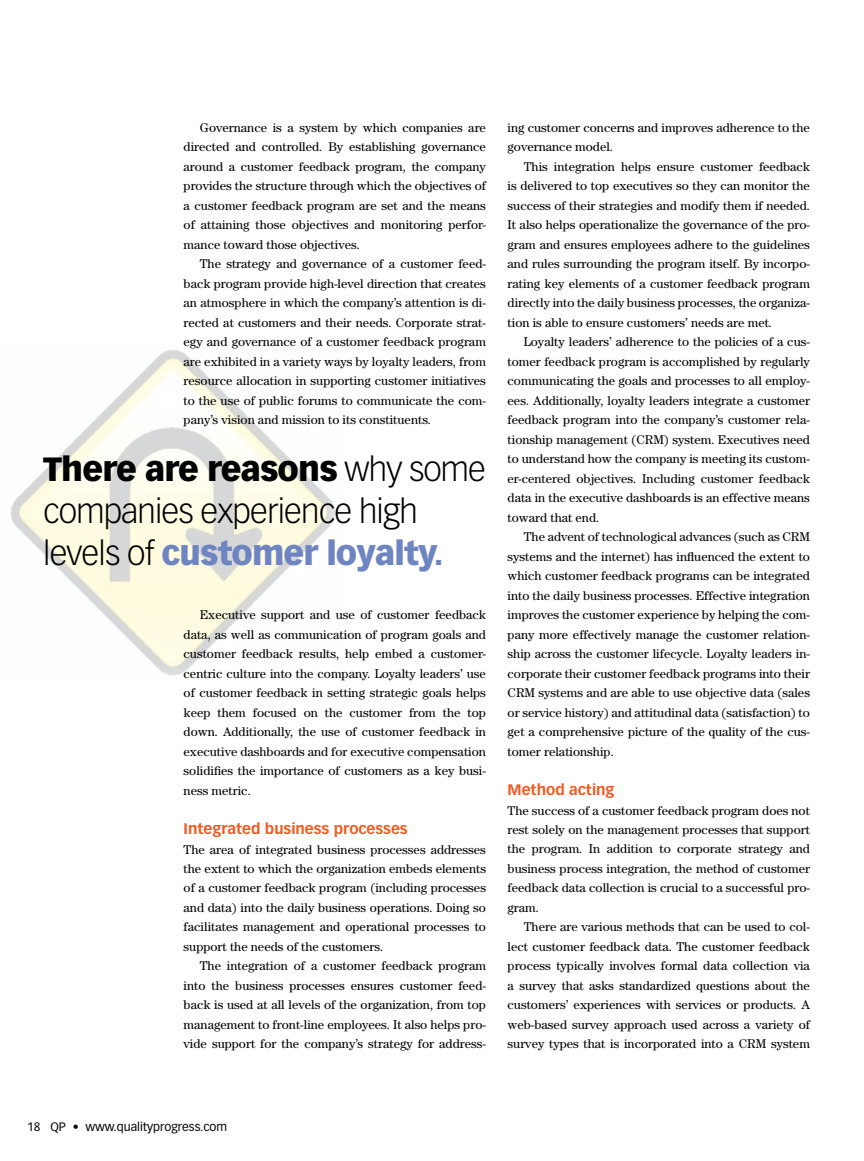
<style>
.page{position:relative;width:864px;height:1161px;background:#fff}
.page>*{position:absolute;margin:0;border:0;box-sizing:border-box;transform-origin:0 0}
.t1{font:300 33px/42px "Vectora LT Std";letter-spacing:-.025em;color:#000}
.t2{font:700 15px "Vectora LT Std";color:#f15a22}
.t3{font:12.75px/19.5px "Century Std";color:#000;text-align:justify}
.t4{font:12px "Vectora LT Std";color:#000}
.s1{font-weight:900}
.s2{font-weight:900;color:#6f85c2}
</style>
<div class="page">
<img style="left:10px;top:350px;width:326px;height:325px">
<p class="t3" style="left:184px;top:118px;width:304px;text-indent:16px">Governance is a system by which companies are directed and controlled. By establishing governance around a customer feedback program, the company provides the structure through which the objectives of a customer feedback program are set and the means of attaining those objectives and monitoring perfor&shy;mance toward those objectives.</p>
<p class="t3" style="left:184px;top:254px;width:304px;text-indent:16px">The strategy and governance of a customer feed&shy;back program provide high-level direction that creates an atmosphere in which the company’s attention is di&shy;rected at customers and their needs. Corporate strat&shy;egy and governance of a customer feedback program are exhibited in a variety ways by loyalty leaders, from resource allocation in supporting customer initiatives to the use of public forums to communicate the com&shy;pany’s vision and mission to its constituents.</p>
<h1 class="t1" style="left:43px;top:449px;width:444px"><span class="s1">There are reasons</span> why some companies experience high levels of <span class="s2">customer loyalty.</span></h1>
<p class="t3" style="left:184px;top:605px;width:304px;text-indent:16px">Executive support and use of customer feedback data, as well as communication of program goals and customer feedback results, help embed a customer&shy;centric culture into the company. Loyalty leaders’ use of customer feedback in setting strategic goals helps keep them focused on the customer from the top down. Additionally, the use of customer feedback in executive dashboards and for executive compensation solidifies the importance of customers as a key busi&shy;ness metric.</p>
<p class="t2" style="left:184px;top:820px;width:226px">Integrated business processes</p>
<p class="t3" style="left:184px;top:839px;width:304px">The area of integrated business processes addresses the extent to which the organization embeds elements of a customer feedback program (including processes and data) into the daily business operations. Doing so facilitates management and operational processes to support the needs of the customers.</p>
<p class="t3" style="left:184px;top:956px;width:304px;text-indent:16px">The integration of a customer feedback program into the business processes ensures customer feed&shy;back is used at all levels of the organization, from top management to front-line employees. It also helps pro&shy;vide support for the company’s strategy for address-</p>
<p class="t3" style="left:508px;top:118px;width:304px">ing customer concerns and improves adherence to the governance model.</p>
<p class="t3" style="left:508px;top:157px;width:304px;text-indent:16px">This integration helps ensure customer feedback is delivered to top executives so they can monitor the success of their strategies and modify them if needed.<br>It also helps operationalize the governance of the pro&shy;gram and ensures employees adhere to the guidelines and rules surrounding the program itself. By incorpo&shy;rating key elements of a customer feedback program directly into the daily business processes, the organiza&shy;tion is able to ensure customers’ needs are met.</p>
<p class="t3" style="left:508px;top:332px;width:304px;text-indent:16px">Loyalty leaders’ adherence to the policies of a cus&shy;tomer feedback program is accomplished by regularly communicating the goals and processes to all employ&shy;ees. Additionally, loyalty leaders integrate a customer feedback program into the company’s customer rela&shy;tionship management (CRM) system. Executives need to understand how the company is meeting its custom&shy;er-centered objectives. Including customer feedback data in the executive dashboards is an effective means toward that end.</p>
<p class="t3" style="left:508px;top:527px;width:304px;text-indent:16px">The advent of technological advances (such as CRM systems and the internet) has influenced the extent to which customer feedback programs can be integrated into the daily business processes. Effective integration improves the customer experience by helping the com&shy;pany more effectively manage the customer relation&shy;ship across the customer lifecycle. Loyalty leaders in&shy;corporate their customer feedback programs into their CRM systems and are able to use objective data (sales or service history) and attitudinal data (satisfaction) to get a comprehensive picture of the quality of the cus&shy;tomer relationship.</p>
<p class="t2" style="left:508px;top:781px;width:108px">Method acting</p>
<p class="t3" style="left:508px;top:800px;width:304px">The success of a customer feedback program does not rest solely on the management processes that support the program. In addition to corporate strategy and business process integration, the method of customer feedback data collection is crucial to a successful pro&shy;gram.</p>
<p class="t3" style="left:508px;top:917px;width:304px;text-indent:16px">There are various methods that can be used to col&shy;lect customer feedback data. The customer feedback process typically involves formal data collection via a survey that asks standardized questions about the customers’ experiences with services or products. A web-based survey approach used across a variety of survey types that is incorporated into a CRM system</p>
<p class="t4" style="left:27px;top:1120px;width:202px">18 QP • www.qualityprogress.com</p>
</div>
